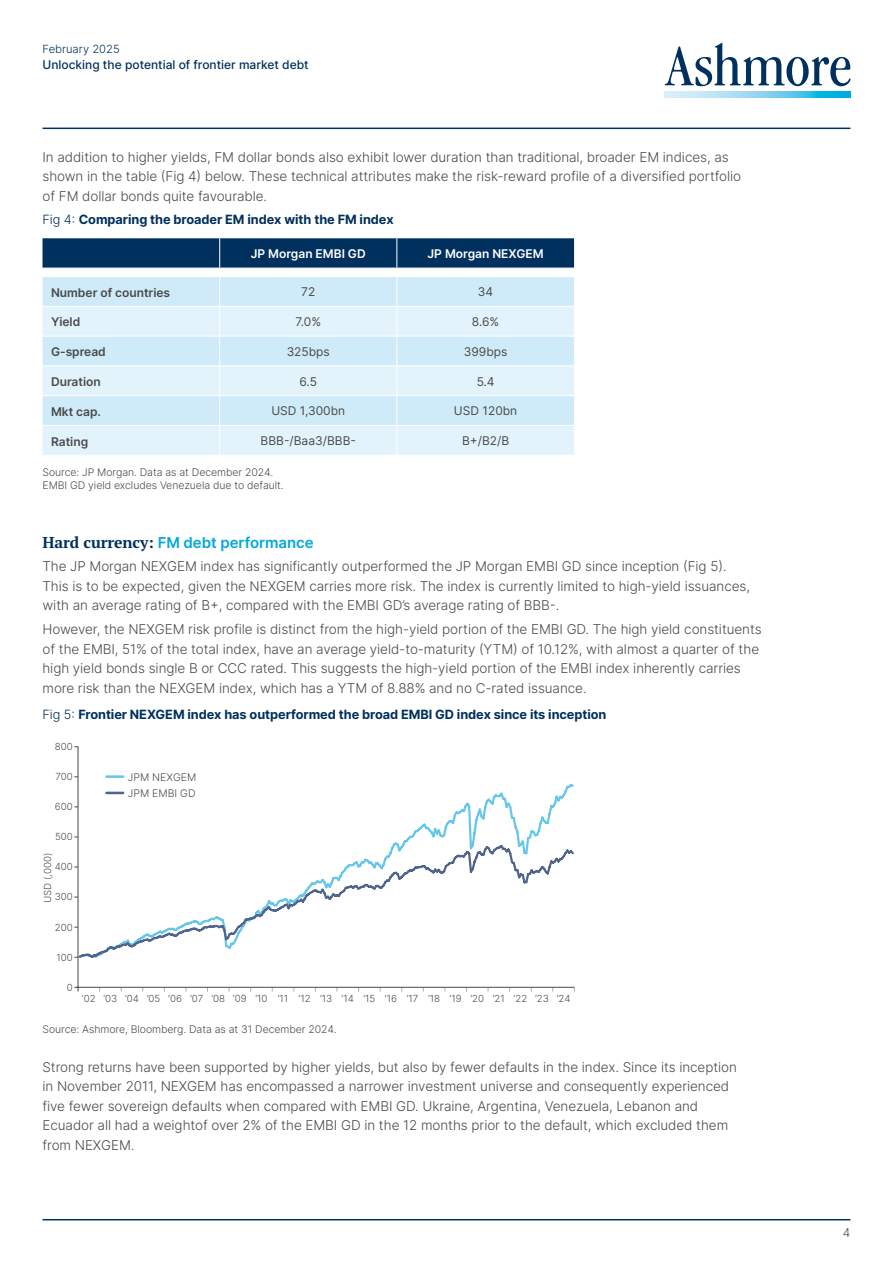
<style>
.page{position:relative;width:893px;height:1263px;background:#fff}
.page>*{position:absolute;margin:0;border:0;box-sizing:border-box;transform-origin:0 0}
.t1{font:600 15px "Inter";letter-spacing:-.005em;color:#00a8dd}
.t2{font:300 13.5px/19.5px "Inter";letter-spacing:-.005em;color:#4a4a49}
.t3{font:700 12.75px "Inter";letter-spacing:-.005em;color:#00305d}
.t4{font:12px "Inter";color:#4a4a49}
.t5{font:600 12px "Inter";color:#4a4a49}
.t6{font:500 12px "Inter";color:#00305d}
.t7{font:600 12px "Inter";color:#fff}
.t8{font:300 12px "Inter";color:#4a4a49}
.t9{font:300 11.25px "Inter";color:#00305d}
.t10{font:300 10.5px/13.5px "Inter";letter-spacing:-.005em;color:#4a4a49}
.t11{font:300 9.75px "Inter";color:#4a4a49}
.s1{font-weight:300}
.s2{font-family:"PT Serif Pro";font-weight:700;font-size:15.75px;color:#00305d}
</style>
<div class="page">
<svg style="left:665px;top:43px;width:185px;height:43px"></svg>
<svg style="left:665px;top:92px;width:185px;height:6px"></svg>
<hr style="left:43px;top:128px;width:807px;height:1px;background:#00305d">
<hr style="left:43px;top:1219px;width:807px;height:1px;background:#00305d">
<svg style="left:43px;top:238px;width:531px;height:30px;background:#063561"></svg>
<div style="left:43px;top:277px;width:531px;height:29px;background:#cfebf9"></div>
<svg style="left:43px;top:307px;width:531px;height:148px;background:#dbeffa"></svg>
<hr style="left:219px;top:238px;width:1px;height:30px;background:#fff">
<hr style="left:396px;top:238px;width:1px;height:30px;background:#fff">
<hr style="left:43px;top:336px;width:177px;height:1px;background:#fff">
<hr style="left:220px;top:336px;width:177px;height:1px;background:#fff">
<hr style="left:397px;top:336px;width:177px;height:1px;background:#fff">
<hr style="left:43px;top:365px;width:177px;height:1px;background:#fff">
<hr style="left:220px;top:365px;width:177px;height:1px;background:#fff">
<hr style="left:397px;top:365px;width:177px;height:1px;background:#fff">
<hr style="left:43px;top:395px;width:177px;height:1px;background:#fff">
<hr style="left:220px;top:395px;width:177px;height:1px;background:#fff">
<hr style="left:397px;top:395px;width:177px;height:1px;background:#fff">
<hr style="left:43px;top:425px;width:177px;height:1px;background:#fff">
<hr style="left:220px;top:425px;width:177px;height:1px;background:#fff">
<svg style="left:219px;top:277px;width:1px;height:178px"></svg>
<hr style="left:397px;top:425px;width:177px;height:1px;background:#fff">
<svg style="left:396px;top:277px;width:1px;height:178px"></svg>
<svg style="left:408px;top:784px;width:166px;height:53px"></svg>
<hr style="left:106px;top:775px;width:17px;height:3px;background:#67c7eb">
<svg style="left:106px;top:792px;width:17px;height:2px"></svg>
<svg style="left:74px;top:837px;width:500px;height:123px"></svg>
<hr style="left:78px;top:747px;width:1px;height:244px;background:#4a4a49">
<hr style="left:74px;top:987px;width:500px;height:1px;background:#4a4a49">
<p class="t9" style="left:43px;top:41px;width:79px">February 2025</p>
<p class="t6" style="left:43px;top:56px;width:268px">Unlocking the potential of frontier market debt</p>
<p class="t2" style="left:43px;top:147px;width:700px">In addition to higher yields, FM dollar bonds also exhibit lower duration than traditional, broader EM indices, as shown in the table (Fig 4) below. These technical attributes make the risk-reward profile of a diversified portfolio of FM dollar bonds quite favourable.</p>
<p class="t3" style="left:43px;top:210px;width:353px"><span class="s1">Fig 4:</span> Comparing the broader EM index with the FM index</p>
<p class="t7" style="left:251px;top:245px;width:116px">JP Morgan EMBI GD</p>
<p class="t7" style="left:428px;top:245px;width:118px">JP Morgan NEXGEM</p>
<p class="t5" style="left:51px;top:284px;width:121px">Number of countries</p>
<p class="t4" style="left:301px;top:283px;width:16px">72</p>
<p class="t4" style="left:478px;top:283px;width:17px">34</p>
<p class="t5" style="left:51px;top:313px;width:31px">Yield</p>
<p class="t4" style="left:295px;top:313px;width:27px">7.0%</p>
<p class="t4" style="left:472px;top:313px;width:29px">8.6%</p>
<p class="t5" style="left:51px;top:343px;width:56px">G-spread</p>
<p class="t4" style="left:287px;top:343px;width:45px">325bps</p>
<p class="t4" style="left:464px;top:343px;width:45px">399bps</p>
<p class="t5" style="left:51px;top:373px;width:51px">Duration</p>
<p class="t4" style="left:300px;top:373px;width:19px">6.5</p>
<p class="t4" style="left:477px;top:373px;width:19px">5.4</p>
<p class="t5" style="left:51px;top:403px;width:52px">Mkt cap.</p>
<p class="t4" style="left:271px;top:402px;width:75px">USD 1,300bn</p>
<p class="t4" style="left:454px;top:402px;width:65px">USD 120bn</p>
<p class="t5" style="left:51px;top:432px;width:39px">Rating</p>
<p class="t4" style="left:261px;top:432px;width:97px">BBB-/Baa3/BBB-</p>
<p class="t4" style="left:462px;top:432px;width:49px">B+/B2/B</p>
<p class="t10" style="left:43px;top:465px;width:243px">Source: JP Morgan. Data as at December 2024.<br>EMBI GD yield excludes Venezuela due to default.</p>
<p class="t1" style="left:43px;top:531px;width:273px"><span class="s2">Hard currency:</span> FM debt performance</p>
<p class="t2" style="left:43px;top:556px;width:709px">The JP Morgan NEXGEM index has significantly outperformed the JP Morgan EMBI GD since inception (Fig 5).<br>This is to be expected, given the NEXGEM carries more risk. The index is currently limited to high-yield issuances, with an average rating of B+, compared with the EMBI GD’s average rating of BBB-.</p>
<p class="t2" style="left:43px;top:619px;width:721px">However, the NEXGEM risk profile is distinct from the high-yield portion of the EMBI GD. The high yield constituents of the EMBI, 51% of the total index, have an average yield-to-maturity (YTM) of 10.12%, with almost a quarter of the high yield bonds single B or CCC rated. This suggests the high-yield portion of the EMBI index inherently carries more risk than the NEXGEM index, which has a YTM of 8.88% and no C-rated issuance.</p>
<p class="t3" style="left:43px;top:705px;width:565px"><span class="s1">Fig 5:</span> Frontier NEXGEM index has outperformed the broad EMBI GD index since its inception</p>
<p class="t11" style="left:55px;top:741px;width:19px">800</p>
<p class="t11" style="left:55px;top:771px;width:19px">700</p>
<p class="t11" style="left:55px;top:801px;width:19px">600</p>
<p class="t11" style="left:55px;top:831px;width:19px">500</p>
<p class="t11" style="left:42px;top:903px;width:52px;rotate:-90deg">USD (,000)</p>
<p class="t11" style="left:55px;top:861px;width:20px">400</p>
<p class="t11" style="left:55px;top:891px;width:20px">300</p>
<p class="t11" style="left:55px;top:921px;width:19px">200</p>
<p class="t11" style="left:57px;top:951px;width:18px">100</p>
<p class="t11" style="left:67px;top:981px;width:7px">0</p>
<p class="t10" style="left:128px;top:768px;width:70px;line-height:16.4px">JPM NEXGEM<br>JPM EMBI GD</p>
<p class="t11" style="left:82px;top:993px;width:490px">‘02 ‘03 ‘04 ‘05 ‘06 ‘07 ‘08 ‘09 ‘10 ‘11 ‘12 ‘13 ‘14 ‘15 ‘16 ‘17 ‘18 ‘19 ‘20 ‘21 ‘22 ‘23 ‘24</p>
<p class="t10" style="left:43px;top:1022px;width:295px">Source: Ashmore, Bloomberg. Data as at 31 December 2024.</p>
<p class="t2" style="left:43px;top:1057px;width:696px">Strong returns have been supported by higher yields, but also by fewer defaults in the index. Since its inception in November 2011, NEXGEM has encompassed a narrower investment universe and consequently experienced five fewer sovereign defaults when compared with EMBI GD. Ukraine, Argentina, Venezuela, Lebanon and Ecuador all had a weightof over 2% of the EMBI GD in the 12 months prior to the default, which excluded them from NEXGEM.</p>
<p class="t8" style="left:843px;top:1224px;width:9px">4</p>
</div>
